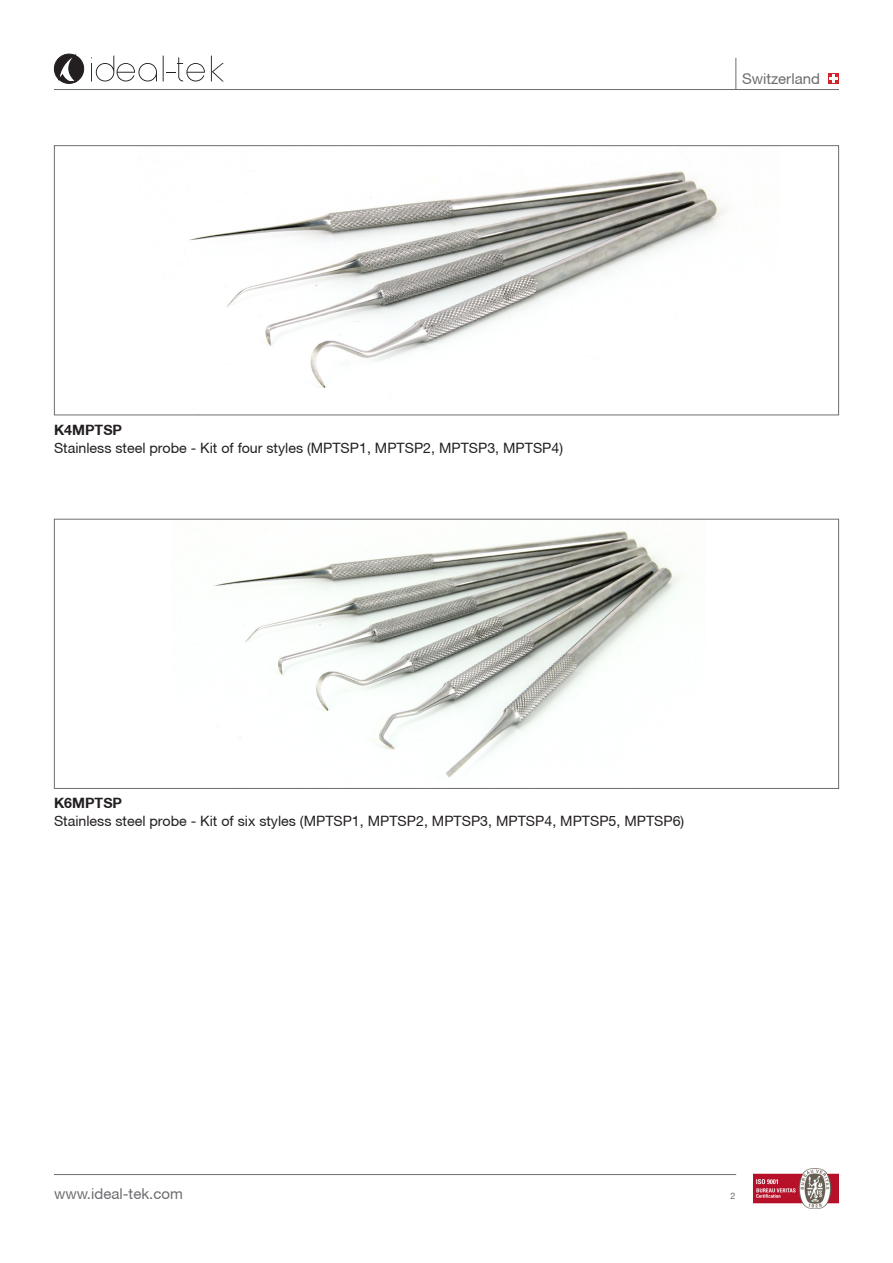
<style>
.page{position:relative;width:893px;height:1263px;background:#fff}
.page>*{position:absolute;margin:0;border:0;box-sizing:border-box;transform-origin:0 0}
.t1{font:15px "Helvetica Neue CE";color:#6c6d70}
.t2{font:14.25px "Helvetica Neue CE";color:#231f20}
.t3{font:700 14.25px "Helvetica Neue CE";color:#231f20}
.t4{font:9px "Helvetica Neue CE";color:#6c6d70}
</style>
<div class="page">
<hr style="left:54px;top:89px;width:785px;height:1px;background:#6c6d70">
<hr style="left:736px;top:58px;width:1px;height:32px;background:#6c6d70">
<img style="left:754px;top:1169px;width:85px;height:40px">
<div style="left:828px;top:73px;width:11px;height:11px;background:#d1232a"></div>
<svg style="left:829px;top:74px;width:9px;height:9px"></svg>
<hr style="left:54px;top:1174px;width:682px;height:1px;background:#6c6d70">
<svg style="left:54px;top:54px;width:30px;height:29px"></svg>
<svg style="left:91px;top:56px;width:66px;height:25px"></svg>
<svg style="left:163px;top:56px;width:42px;height:25px"></svg>
<svg style="left:211px;top:56px;width:13px;height:25px"></svg>
<img style="left:189px;top:171px;width:538px;height:238px">
<img style="left:214px;top:531px;width:468px;height:247px">
<p class="t3" style="left:54px;top:421px;width:70px">K4MPTSP</p>
<p class="t2" style="left:54px;top:439px;width:511px">Stainless steel probe - Kit of four styles (MPTSP1, MPTSP2, MPTSP3, MPTSP4)</p>
<p class="t1" style="left:742px;top:69px;width:80px">Switzerland</p>
<p class="t3" style="left:54px;top:794px;width:70px">K6MPTSP</p>
<p class="t2" style="left:54px;top:812px;width:632px">Stainless steel probe - Kit of six styles (MPTSP1, MPTSP2, MPTSP3, MPTSP4, MPTSP5, MPTSP6)</p>
<p class="t1" style="left:54px;top:1185px;width:130px">www.ideal-tek.com</p>
<p class="t4" style="left:731px;top:1190px;width:7px">2</p>
</div>
